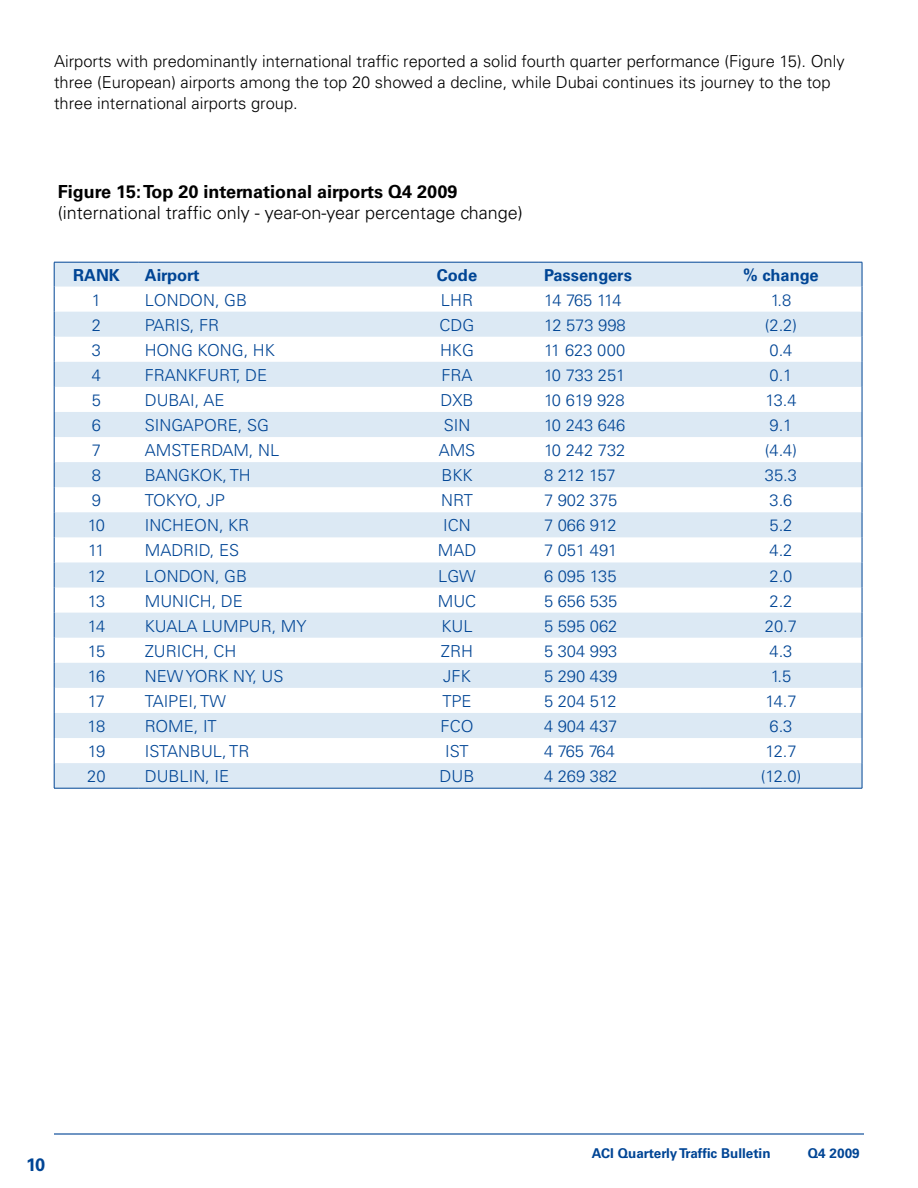
<style>
.page{position:relative;width:918px;height:1188px;background:#fff}
.page>*{position:absolute;margin:0;border:0;box-sizing:border-box;transform-origin:0 0}
.t1{font:300 18px "Univers";color:#000}
.t2{font:700 18px "Univers";color:#000}
.t3{font:700 18px "Univers";color:#004595}
.t4{font:300 16.5px "Univers";color:#004595}
.t5{font:300 16.5px/21px "Univers";color:#000}
.t6{font:700 16.5px "Univers";color:#004595}
.t7{font:700 13.5px "Univers";color:#004595}
</style>
<div class="page">
<hr style="left:54px;top:1133px;width:810px;height:2px;background:#004595">
<svg style="left:55px;top:263px;width:807px;height:525px;fill:#dce9f4"></svg>
<hr style="left:54px;top:262px;width:85px;height:1px;background:#004595">
<hr style="left:139px;top:262px;width:237px;height:1px;background:#004595">
<hr style="left:376px;top:262px;width:162px;height:1px;background:#004595">
<hr style="left:538px;top:262px;width:162px;height:1px;background:#004595">
<hr style="left:700px;top:262px;width:162px;height:1px;background:#004595">
<svg style="left:54px;top:262px;width:1px;height:526px"></svg>
<svg style="left:862px;top:262px;width:1px;height:526px"></svg>
<hr style="left:54px;top:788px;width:85px;height:1px;background:#004595">
<hr style="left:139px;top:788px;width:237px;height:1px;background:#004595">
<hr style="left:376px;top:788px;width:162px;height:1px;background:#004595">
<hr style="left:538px;top:788px;width:162px;height:1px;background:#004595">
<hr style="left:700px;top:788px;width:162px;height:1px;background:#004595">
<p class="t5" style="left:54px;top:51px;width:792px">Airports with predominantly international traffic reported a solid fourth quarter performance (Figure 15). Only three (European) airports among the top 20 showed a decline, while Dubai continues its journey to the top three international airports group.</p>
<p class="t2" style="left:58px;top:182px;width:401px">Figure 1 5: Top 20 international airports Q4 2009</p>
<p class="t1" style="left:58px;top:202px;width:467px">(international traffic only - year-on-year percentage change)</p>
<p class="t6" style="left:73px;top:265px;width:48px">RANK</p>
<p class="t6" style="left:145px;top:265px;width:56px">Airport</p>
<p class="t6" style="left:437px;top:265px;width:42px">Code</p>
<p class="t6" style="left:544px;top:265px;width:89px">Passengers</p>
<p class="t6" style="left:743px;top:265px;width:77px">% change</p>
<p class="t4" style="left:92px;top:290px;width:11px">1</p>
<p class="t4" style="left:145px;top:290px;width:104px">LONDON, GB</p>
<p class="t4" style="left:441px;top:290px;width:34px">LHR</p>
<p class="t4" style="left:544px;top:290px;width:79px">14 765 114</p>
<p class="t4" style="left:771px;top:290px;width:22px">1.8</p>
<p class="t4" style="left:92px;top:315px;width:11px">2</p>
<p class="t4" style="left:145px;top:315px;width:76px">PARIS, FR</p>
<p class="t4" style="left:440px;top:315px;width:36px">CDG</p>
<p class="t4" style="left:544px;top:315px;width:83px">12 573 998</p>
<p class="t4" style="left:765px;top:315px;width:34px">(2.2)</p>
<p class="t4" style="left:92px;top:340px;width:11px">3</p>
<p class="t4" style="left:145px;top:340px;width:132px">HONG KONG, HK</p>
<p class="t4" style="left:440px;top:340px;width:35px">HKG</p>
<p class="t4" style="left:544px;top:340px;width:83px">11 623 000</p>
<p class="t4" style="left:770px;top:340px;width:24px">0.4</p>
<p class="t4" style="left:92px;top:365px;width:11px">4</p>
<p class="t4" style="left:145px;top:365px;width:124px">FRANKFURT, DE</p>
<p class="t4" style="left:441px;top:365px;width:33px">FRA</p>
<p class="t4" style="left:544px;top:365px;width:83px">10 733 251</p>
<p class="t4" style="left:770px;top:365px;width:24px">0.1</p>
<p class="t4" style="left:92px;top:390px;width:11px">5</p>
<p class="t4" style="left:145px;top:390px;width:81px">DUBAI, AE</p>
<p class="t4" style="left:441px;top:390px;width:34px">DXB</p>
<p class="t4" style="left:544px;top:390px;width:82px">10 619 928</p>
<p class="t4" style="left:765px;top:390px;width:33px">13.4</p>
<p class="t4" style="left:92px;top:415px;width:11px">6</p>
<p class="t4" style="left:145px;top:415px;width:126px">SINGAPORE, SG</p>
<p class="t4" style="left:444px;top:415px;width:28px">SIN</p>
<p class="t4" style="left:544px;top:415px;width:83px">10 243 646</p>
<p class="t4" style="left:770px;top:415px;width:24px">9.1</p>
<p class="t4" style="left:92px;top:440px;width:11px">7</p>
<p class="t4" style="left:145px;top:440px;width:136px">AMSTERDAM, NL</p>
<p class="t4" style="left:439px;top:440px;width:38px">AMS</p>
<p class="t4" style="left:544px;top:440px;width:83px">10 242 732</p>
<p class="t4" style="left:765px;top:440px;width:34px">(4.4)</p>
<p class="t4" style="left:92px;top:465px;width:11px">8</p>
<p class="t4" style="left:145px;top:465px;width:108px">BANGKOK, TH</p>
<p class="t4" style="left:441px;top:465px;width:33px">BKK</p>
<p class="t4" style="left:544px;top:465px;width:73px">8 212 157</p>
<p class="t4" style="left:765px;top:465px;width:34px">35.3</p>
<p class="t4" style="left:92px;top:491px;width:11px">9</p>
<p class="t4" style="left:145px;top:491px;width:81px">TOKYO, JP</p>
<p class="t4" style="left:441px;top:491px;width:33px">NRT</p>
<p class="t4" style="left:544px;top:491px;width:75px">7 902 375</p>
<p class="t4" style="left:770px;top:491px;width:24px">3.6</p>
<p class="t4" style="left:88px;top:516px;width:19px">10</p>
<p class="t4" style="left:145px;top:516px;width:106px">INCHEON, KR</p>
<p class="t4" style="left:443px;top:516px;width:29px">ICN</p>
<p class="t4" style="left:544px;top:516px;width:74px">7 066 912</p>
<p class="t4" style="left:770px;top:516px;width:24px">5.2</p>
<p class="t4" style="left:88px;top:541px;width:18px">11</p>
<p class="t4" style="left:145px;top:541px;width:96px">MADRID, ES</p>
<p class="t4" style="left:438px;top:541px;width:40px">MAD</p>
<p class="t4" style="left:544px;top:541px;width:75px">7 051 491</p>
<p class="t4" style="left:770px;top:541px;width:24px">4.2</p>
<p class="t4" style="left:88px;top:566px;width:19px">12</p>
<p class="t4" style="left:145px;top:566px;width:104px">LONDON, GB</p>
<p class="t4" style="left:438px;top:566px;width:39px">LGW</p>
<p class="t4" style="left:544px;top:566px;width:74px">6 095 135</p>
<p class="t4" style="left:770px;top:566px;width:24px">2.0</p>
<p class="t4" style="left:88px;top:591px;width:19px">13</p>
<p class="t4" style="left:145px;top:591px;width:100px">MUNICH, DE</p>
<p class="t4" style="left:438px;top:591px;width:40px">MUC</p>
<p class="t4" style="left:544px;top:591px;width:75px">5 656 535</p>
<p class="t4" style="left:770px;top:591px;width:24px">2.2</p>
<p class="t4" style="left:88px;top:616px;width:19px">14</p>
<p class="t4" style="left:145px;top:616px;width:163px">KUALA LUMPUR, MY</p>
<p class="t4" style="left:441px;top:616px;width:33px">KUL</p>
<p class="t4" style="left:544px;top:616px;width:75px">5 595 062</p>
<p class="t4" style="left:765px;top:616px;width:34px">20.7</p>
<p class="t4" style="left:88px;top:641px;width:19px">15</p>
<p class="t4" style="left:145px;top:641px;width:93px">ZURICH, CH</p>
<p class="t4" style="left:441px;top:641px;width:34px">ZRH</p>
<p class="t4" style="left:544px;top:641px;width:75px">5 304 993</p>
<p class="t4" style="left:770px;top:641px;width:24px">4.3</p>
<p class="t4" style="left:88px;top:666px;width:19px">16</p>
<p class="t4" style="left:145px;top:666px;width:140px">NEW YORK NY, US</p>
<p class="t4" style="left:443px;top:666px;width:29px">JFK</p>
<p class="t4" style="left:544px;top:666px;width:75px">5 290 439</p>
<p class="t4" style="left:771px;top:666px;width:22px">1.5</p>
<p class="t4" style="left:88px;top:691px;width:19px">17</p>
<p class="t4" style="left:145px;top:691px;width:83px">TAIPEI, TW</p>
<p class="t4" style="left:442px;top:691px;width:31px">TPE</p>
<p class="t4" style="left:544px;top:691px;width:74px">5 204 512</p>
<p class="t4" style="left:765px;top:691px;width:33px">14.7</p>
<p class="t4" style="left:88px;top:716px;width:19px">18</p>
<p class="t4" style="left:145px;top:716px;width:73px">ROME, IT</p>
<p class="t4" style="left:441px;top:716px;width:35px">FCO</p>
<p class="t4" style="left:544px;top:716px;width:75px">4 904 437</p>
<p class="t4" style="left:770px;top:716px;width:24px">6.3</p>
<p class="t4" style="left:88px;top:741px;width:19px">19</p>
<p class="t4" style="left:145px;top:741px;width:106px">ISTANBUL, TR</p>
<p class="t4" style="left:445px;top:741px;width:25px">IST</p>
<p class="t4" style="left:544px;top:741px;width:72px">4 765 764</p>
<p class="t4" style="left:765px;top:741px;width:33px">12.7</p>
<p class="t4" style="left:87px;top:766px;width:20px">20</p>
<p class="t4" style="left:145px;top:766px;width:86px">DUBLIN, IE</p>
<p class="t4" style="left:440px;top:766px;width:36px">DUB</p>
<p class="t4" style="left:544px;top:766px;width:75px">4 269 382</p>
<p class="t4" style="left:761px;top:766px;width:42px">(12.0)</p>
<p class="t3" style="left:26px;top:1154px;width:20px">10</p>
<p class="t7" style="left:592px;top:1145px;width:180px">ACI Quarterly Traffic Bulletin</p>
<p class="t7" style="left:808px;top:1145px;width:54px">Q4 2009</p>
</div>
